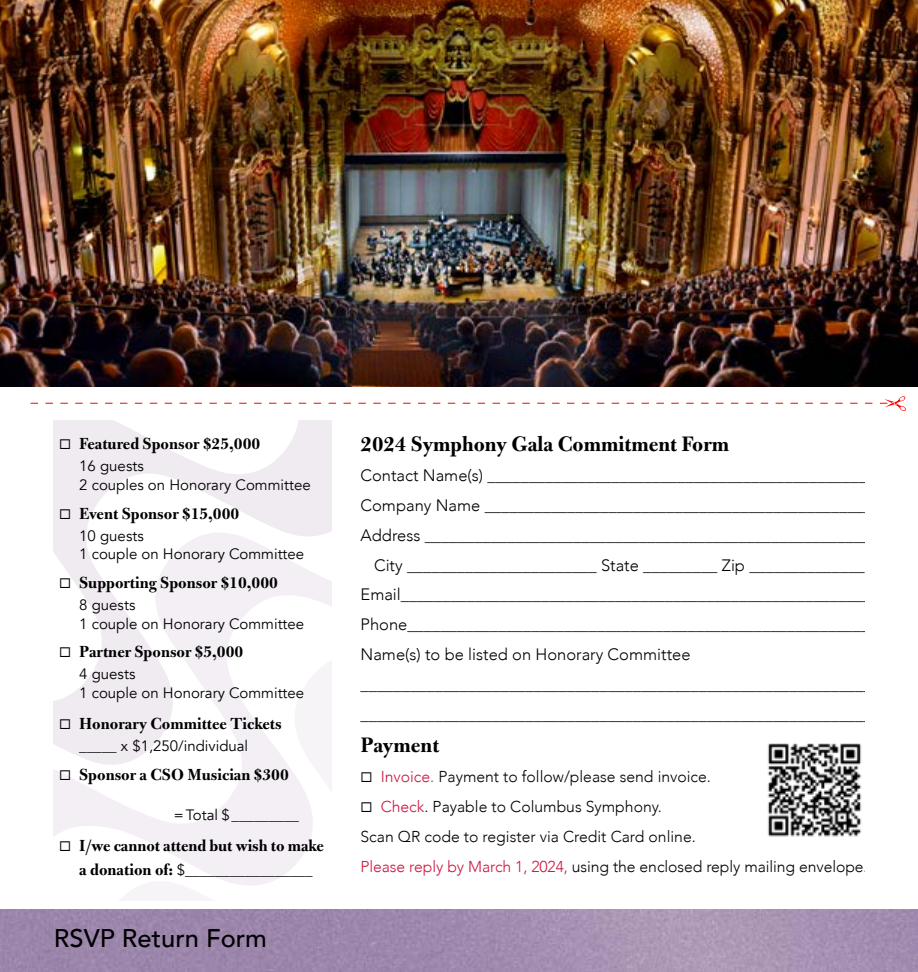
<style>
.page{position:relative;width:918px;height:972px;background:#fff}
.page>*{position:absolute;margin:0;border:0;box-sizing:border-box;transform-origin:0 0}
.t1{font:500 25.5px "Avenir";color:#000}
.t2{font:700 22.5px "Bulmer MT Pro";color:#000}
.t3{font:700 17.25px "Bulmer MT Pro";color:#000}
.t4{font:300 16.5px "Avenir";color:#000}
.t5{font:300 15.75px/30px "Avenir";color:#000}
.t6{font:15px/18.8px "Avenir";color:#000}
.s1{font-family:"Bulmer MT Pro";font-weight:700;font-size:17.25px}
.s2{color:#cd163f}
</style>
<div class="page">
<svg style="left:54px;top:421px;width:277px;height:29px"></svg>
<svg style="left:54px;top:450px;width:277px;height:450px"></svg>
<img style="left:0;top:910px;width:918px;height:62px">
<img style="left:0;top:0;width:918px;height:387px">
<img style="left:767px;top:743px;width:95px;height:94px">
<svg style="left:31px;top:396px;width:875px;height:15px"></svg>
<p class="t3" style="left:59px;top:434px;width:203px">◻ Featured Sponsor $25,000</p>
<p class="t6" style="left:79px;top:457px;width:233px">16 guests<br>2 couples on Honorary Committee</p>
<p class="t3" style="left:59px;top:504px;width:182px">◻ Event Sponsor $15,000</p>
<p class="t6" style="left:79px;top:526px;width:227px">10 guests<br>1 couple on Honorary Committee</p>
<p class="t3" style="left:59px;top:573px;width:220px">◻ Supporting Sponsor $10,000</p>
<p class="t6" style="left:79px;top:596px;width:227px">8 guests<br>1 couple on Honorary Committee</p>
<p class="t3" style="left:59px;top:643px;width:186px">◻ Partner Sponsor $5,000</p>
<p class="t6" style="left:79px;top:665px;width:227px">4 guests<br>1 couple on Honorary Committee</p>
<p class="t3" style="left:59px;top:714px;width:224px">◻ Honorary Committee Tickets</p>
<p class="t6" style="left:79px;top:737px;width:170px">_____ x $1,250/individual</p>
<p class="t3" style="left:59px;top:765px;width:231px">◻ Sponsor a CSO Musician $300</p>
<p class="t6" style="left:174px;top:806px;width:127px">= Total $ _________</p>
<p class="t3" style="left:59px;top:836px;width:266px">◻ I/we cannot attend but wish to make</p>
<p class="t6" style="left:79px;top:861px;width:235px"><span class="s1">a donation of:</span> $_________________</p>
<h1 class="t1" style="left:54px;top:916px;width:215px">RSVP Return Form</h1>
<h2 class="t2" style="left:361px;top:431px;width:370px">2024 Symphony Gala Commitment Form</h2>
<p class="t4" style="left:361px;top:465px;width:508px">Contact Name(s) ______________________________________________</p>
<p class="t4" style="left:361px;top:495px;width:513px">Company Name _______________________________________________</p>
<p class="t4" style="left:361px;top:525px;width:511px">Address ______________________________________________________</p>
<p class="t4" style="left:374px;top:555px;width:492px">City _______________________ State _________ Zip ______________</p>
<p class="t4" style="left:361px;top:585px;width:512px">Email_________________________________________________________</p>
<p class="t4" style="left:361px;top:615px;width:510px">Phone________________________________________________________</p>
<p class="t4" style="left:361px;top:645px;width:331px">Name(s) to be listed on Honorary Committee</p>
<p class="t4" style="left:361px;top:675px;width:513px">______________________________________________________________</p>
<p class="t4" style="left:361px;top:705px;width:513px">______________________________________________________________</p>
<h2 class="t2" style="left:361px;top:733px;width:80px">Payment</h2>
<p class="t5" style="left:361px;top:762px;width:352px">◻ <span class="s2">Invoice.</span> Payment to follow/please send invoice.</p>
<p class="t5" style="left:361px;top:792px;width:509px">◻ <span class="s2">Check</span>. Payable to Columbus Symphony.<br>Scan QR code to register via Credit Card online.<br><span class="s2">Please reply by March 1, 2024,</span> using the enclosed reply mailing envelope.</p>
</div>
